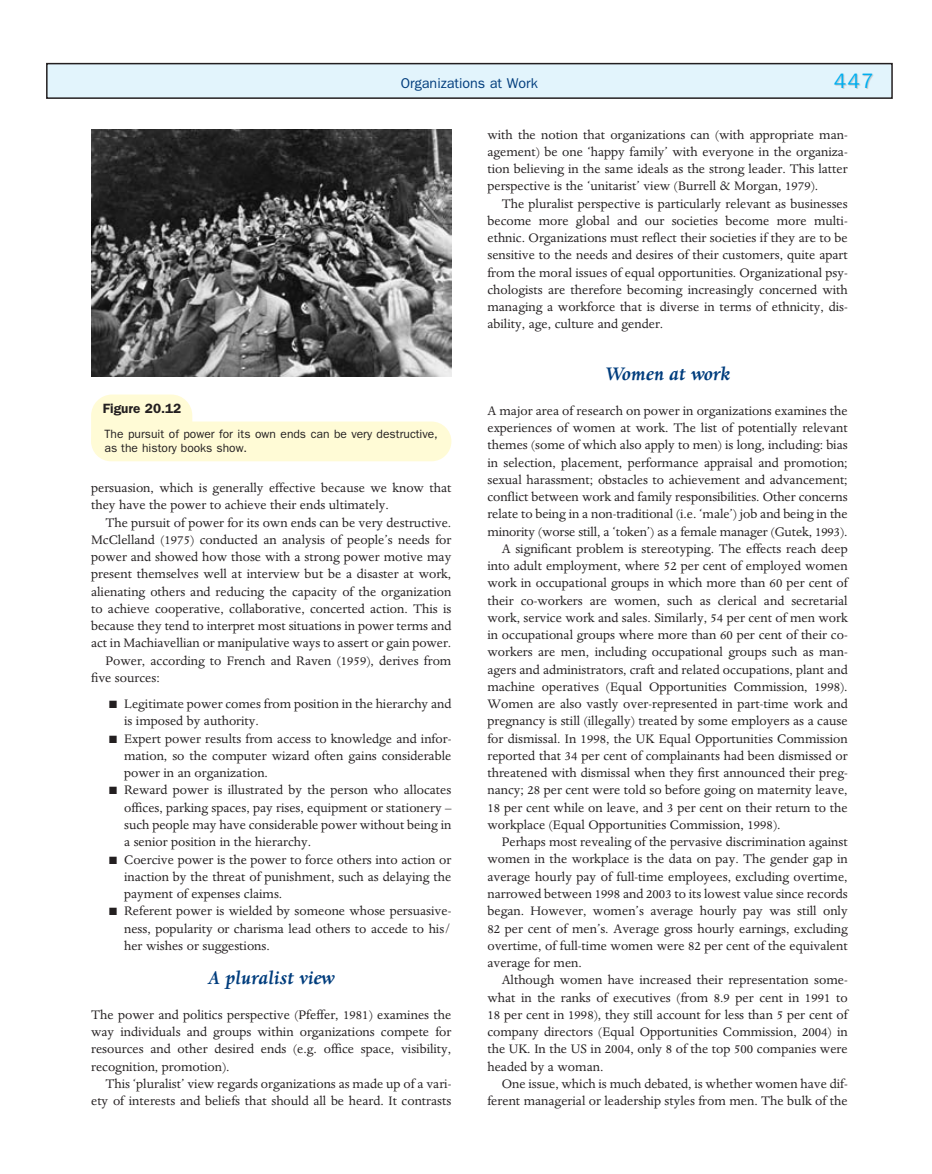
<style>
.page{position:relative;width:932px;height:1174px;background:#fff}
.page>*{position:absolute;margin:0;border:0;box-sizing:border-box;transform-origin:0 0}
.t1{font:italic 700 21px "Dante";color:#013d7d}
.t2{font:21px "Franklin Gothic";color:#00aeef}
.t3{font:14.25px/17.2px "Dante";color:#231f20;text-align:justify}
.t4{font:14.25px "Franklin Gothic";color:#013d7d}
.t5{font:600 13.5px "Franklin Gothic";color:#231f20}
.t6{font:12px/13.5px "Franklin Gothic";color:#231f20}
</style>
<div class="page">
<svg style="left:46px;top:62px;width:847px;height:400px"></svg>
<p class="t4" style="left:401px;top:78px;width:139px">Organizations at Work</p>
<h1 class="t2" style="left:833px;top:73px;width:41px">447</h1>
<p class="t5" style="left:103px;top:403px;width:80px">Figure 20.12</p>
<p class="t6" style="left:105px;top:428px;width:334px">The pursuit of power for its own ends can be very destructive, as the history books show.</p>
<p class="t3" style="left:91px;top:480px;width:361px">persuasion, which is generally effective because we know that they have the power to achieve their ends ultimately.</p>
<p class="t3" style="left:105px;top:515px;width:347px">The pursuit of power for its own ends can be very destructive.</p>
<p class="t3" style="left:91px;top:532px;width:361px">McClelland (1975) conducted an analysis of people’s needs for</p>
<p class="t3" style="left:91px;top:549px;width:361px">power and showed how those with a strong power motive may</p>
<p class="t3" style="left:91px;top:566px;width:361px">present themselves well at interview but be a disaster at work,</p>
<p class="t3" style="left:91px;top:584px;width:361px">alienating others and reducing the capacity of the organization</p>
<p class="t3" style="left:91px;top:601px;width:361px">to achieve cooperative, collaborative, concerted action. This is</p>
<p class="t3" style="left:91px;top:618px;width:361px">because they tend to interpret most situations in power terms and</p>
<p class="t3" style="left:91px;top:635px;width:361px">act in Machiavellian or manipulative ways to assert or gain power.</p>
<p class="t3" style="left:105px;top:653px;width:347px">Power, according to French and Raven (1959), derives from</p>
<p class="t3" style="left:91px;top:670px;width:70px">five sources:</p>
<p class="t3" style="left:124px;top:696px;width:328px;text-indent:-15px">■ Legitimate power comes from position in the hierarchy and is imposed by authority.</p>
<p class="t3" style="left:124px;top:731px;width:328px;text-indent:-15px">■ Expert power results from access to knowledge and infor&shy;mation, so the computer wizard often gains considerable power in an organization.</p>
<p class="t3" style="left:124px;top:782px;width:328px;text-indent:-15px">■ Reward power is illustrated by the person who allocates offices, parking spaces, pay rises, equipment or stationery – such people may have considerable power without being in a senior position in the hierarchy.</p>
<p class="t3" style="left:124px;top:851px;width:328px;text-indent:-15px">■ Coercive power is the power to force others into action or inaction by the threat of punishment, such as delaying the payment of expenses claims.</p>
<p class="t3" style="left:124px;top:903px;width:328px;text-indent:-15px">■ Referent power is wielded by someone whose persuasive&shy;ness, popularity or charisma lead others to accede to his/ her wishes or suggestions.</p>
<h1 class="t1" style="left:208px;top:970px;width:128px">A pluralist view</h1>
<p class="t3" style="left:91px;top:1007px;width:361px">The power and politics perspective (Pfeffer, 1981) examines the way individuals and groups within organizations compete for resources and other desired ends (e.g. office space, visibility, recognition, promotion).</p>
<p class="t3" style="left:91px;top:1076px;width:361px;text-align:right">This ‘pluralist’ view regards organizations as made up of a vari&shy;ety of interests and beliefs that should all be heard. It contrasts</p>
<p class="t3" style="left:487px;top:127px;width:361px">with the notion that organizations can (with appropriate man&shy;agement) be one ‘happy family’ with everyone in the organiza&shy;tion believing in the same ideals as the strong leader. This latter perspective is the ‘unitarist’ view (Burrell &amp; Morgan, 1979).</p>
<p class="t3" style="left:487px;top:196px;width:361px;text-indent:14px">The pluralist perspective is particularly relevant as businesses become more global and our societies become more multi&shy;ethnic. Organizations must reflect their societies if they are to be sensitive to the needs and desires of their customers, quite apart from the moral issues of equal opportunities. Organizational psy&shy;chologists are therefore becoming increasingly concerned with managing a workforce that is diverse in terms of ethnicity, dis&shy;ability, age, culture and gender.</p>
<h1 class="t1" style="left:604px;top:366px;width:127px">Women at work</h1>
<p class="t3" style="left:487px;top:403px;width:361px">A major area of research on power in organizations examines the</p>
<p class="t3" style="left:487px;top:420px;width:361px">experiences of women at work. The list of potentially relevant</p>
<p class="t3" style="left:487px;top:437px;width:361px">themes (some of which also apply to men) is long, including: bias</p>
<p class="t3" style="left:487px;top:455px;width:361px">in selection, placement, performance appraisal and promotion;</p>
<p class="t3" style="left:487px;top:472px;width:361px">sexual harassment; obstacles to achievement and advancement;</p>
<p class="t3" style="left:487px;top:489px;width:361px">conflict between work and family responsibilities. Other concerns</p>
<p class="t3" style="left:487px;top:506px;width:361px">relate to being in a non-traditional (i.e. ‘male’) job and being in the</p>
<p class="t3" style="left:487px;top:524px;width:361px">minority (worse still, a ‘token’) as a female manager (Gutek, 1993).</p>
<p class="t3" style="left:501px;top:541px;width:347px">A significant problem is stereotyping. The effects reach deep</p>
<p class="t3" style="left:487px;top:558px;width:361px">into adult employment, where 52 per cent of employed women</p>
<p class="t3" style="left:487px;top:575px;width:361px">work in occupational groups in which more than 60 per cent of</p>
<p class="t3" style="left:487px;top:593px;width:361px">their co-workers are women, such as clerical and secretarial</p>
<p class="t3" style="left:487px;top:610px;width:361px">work, service work and sales. Similarly, 54 per cent of men work</p>
<p class="t3" style="left:487px;top:627px;width:361px">in occupational groups where more than 60 per cent of their co-</p>
<p class="t3" style="left:487px;top:644px;width:361px">workers are men, including occupational groups such as man-</p>
<p class="t3" style="left:487px;top:662px;width:361px">agers and administrators, craft and related occupations, plant and</p>
<p class="t3" style="left:487px;top:679px;width:361px">machine operatives (Equal Opportunities Commission, 1998).</p>
<p class="t3" style="left:487px;top:696px;width:361px">Women are also vastly over-represented in part-time work and</p>
<p class="t3" style="left:487px;top:713px;width:361px">pregnancy is still (illegally) treated by some employers as a cause</p>
<p class="t3" style="left:487px;top:731px;width:361px">for dismissal. In 1998, the UK Equal Opportunities Commission</p>
<p class="t3" style="left:487px;top:748px;width:361px">reported that 34 per cent of complainants had been dismissed or</p>
<p class="t3" style="left:487px;top:765px;width:361px">threatened with dismissal when they first announced their preg-</p>
<p class="t3" style="left:487px;top:782px;width:361px">nancy; 28 per cent were told so before going on maternity leave,</p>
<p class="t3" style="left:487px;top:800px;width:361px">18 per cent while on leave, and 3 per cent on their return to the</p>
<p class="t3" style="left:487px;top:817px;width:294px">workplace (Equal Opportunities Commission, 1998).</p>
<p class="t3" style="left:501px;top:834px;width:347px">Perhaps most revealing of the pervasive discrimination against</p>
<p class="t3" style="left:487px;top:851px;width:361px">women in the workplace is the data on pay. The gender gap in</p>
<p class="t3" style="left:487px;top:869px;width:361px">average hourly pay of full-time employees, excluding overtime,</p>
<p class="t3" style="left:487px;top:886px;width:361px">narrowed between 1998 and 2003 to its lowest value since records</p>
<p class="t3" style="left:487px;top:903px;width:361px">began. However, women’s average hourly pay was still only</p>
<p class="t3" style="left:487px;top:920px;width:361px">82 per cent of men’s. Average gross hourly earnings, excluding</p>
<p class="t3" style="left:487px;top:938px;width:361px">overtime, of full-time women were 82 per cent of the equivalent</p>
<p class="t3" style="left:487px;top:955px;width:96px">average for men.</p>
<p class="t3" style="left:501px;top:972px;width:347px">Although women have increased their representation some-</p>
<p class="t3" style="left:487px;top:989px;width:361px">what in the ranks of executives (from 8.9 per cent in 1991 to</p>
<p class="t3" style="left:487px;top:1007px;width:361px">18 per cent in 1998), they still account for less than 5 per cent of</p>
<p class="t3" style="left:487px;top:1024px;width:361px">company directors (Equal Opportunities Commission, 2004) in</p>
<p class="t3" style="left:487px;top:1041px;width:361px">the UK. In the US in 2004, only 8 of the top 500 companies were</p>
<p class="t3" style="left:487px;top:1058px;width:117px">headed by a woman.</p>
<p class="t3" style="left:501px;top:1076px;width:347px">One issue, which is much debated, is whether women have dif-</p>
<p class="t3" style="left:487px;top:1093px;width:361px">ferent managerial or leadership styles from men. The bulk of the</p>
</div>
